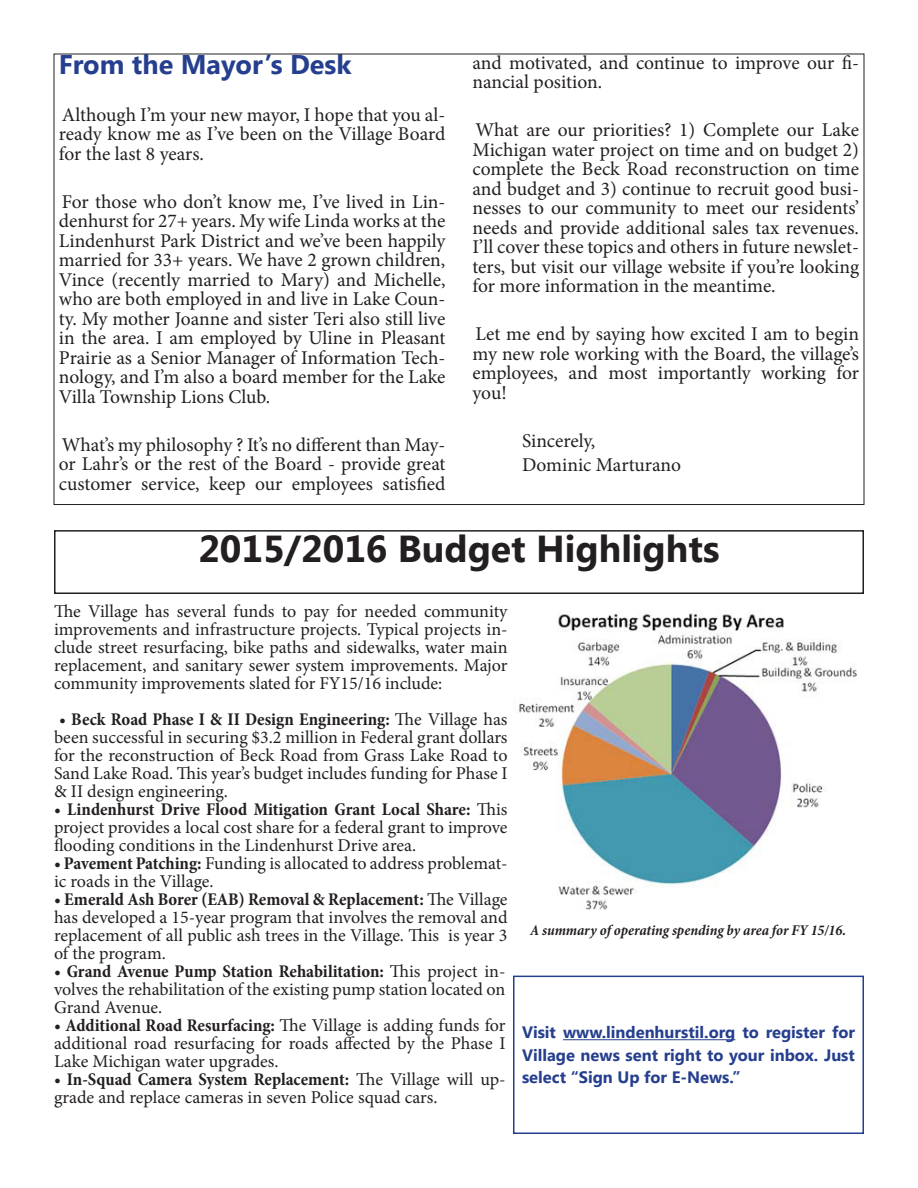
<style>
.page{position:relative;width:918px;height:1188px;background:#fff}
.page>*{position:absolute;margin:0;border:0;box-sizing:border-box;transform-origin:0 0}
.t1{font:700 37.5px "Khmer UI";color:#231f20}
.t2{font:700 27px "Khmer UI";color:#253f8e}
.t3{font:19.5px/19.5px "Minion Pro";letter-spacing:-.005em;color:#231f20;text-align:justify}
.t4{font:18px/18px "Minion Pro";color:#231f20;text-align:justify}
.t5{font:700 16.5px/22.5px "Khmer UI";color:#253f8e;text-align:justify}
.t6{font:italic 700 condensed 15px "Minion Pro";letter-spacing:-.005em;color:#231f20}
.s1{font-weight:700;font-stretch:condensed}
</style>
<div class="page">
<hr style="left:563px;top:1039px;width:172px;height:1px;background:#253f8e">
<div style="left:513px;top:976px;width:351px;height:158px;border:2px solid #253f8e"></div>
<div style="left:54px;top:530px;width:810px;height:64px;border:2px solid #231f20"></div>
<img style="left:519px;top:613px;width:338px;height:297px">
<p class="t2" style="left:59px;top:49px;width:294px">From the Mayor’s Desk</p>
<p class="t3" style="left:59px;top:105px;width:388px">Although I’m your new mayor, I hope that you al&shy;ready know me as I’ve been on the Village Board for the last 8 years.</p>
<p class="t3" style="left:59px;top:192px;width:388px">For those who don’t know me, I’ve lived in Lin&shy;denhurst for 27+ years. My wife Linda works at the Lindenhurst Park District and we’ve been happily married for 33+ years. We have 2 grown children, Vince (recently married to Mary) and Michelle, who are both employed in and live in Lake Coun&shy;ty. My mother Joanne and sister Teri also still live in the area. I am employed by Uline in Pleasant Prairie as a Senior Manager of Information Tech&shy;nology, and I’m also a board member for the Lake Villa Township Lions Club.</p>
<p class="t3" style="left:59px;top:435px;width:388px">What’s my philosophy ? It’s no different than May&shy;or Lahr’s or the rest of the Board - provide great customer service, keep our employees satisfied</p>
<p class="t3" style="left:472px;top:53px;width:388px">and motivated, and continue to improve our fi&shy;nancial position.</p>
<p class="t3" style="left:472px;top:120px;width:388px">What are our priorities? 1) Complete our Lake Michigan water project on time and on budget 2) complete the Beck Road reconstruction on time and budget and 3) continue to recruit good busi&shy;nesses to our community to meet our residents’ needs and provide additional sales tax revenues.<br>I’ll cover these topics and others in future newslet&shy;ters, but visit our village website if you’re looking for more information in the meantime.</p>
<p class="t3" style="left:472px;top:324px;width:388px">Let me end by saying how excited I am to begin my new role working with the Board, the village’s employees, and most importantly working for you!</p>
<p class="t3" style="left:522px;top:431px;width:75px">Sincerely,</p>
<p class="t3" style="left:522px;top:455px;width:161px">Dominic Marturano</p>
<p class="t1" style="left:198px;top:527px;width:523px">2015/2016 Budget Highlights</p>
<p class="t4" style="left:54px;top:602px;width:455px">The Village has several funds to pay for needed community improvements and infrastructure projects. Typical projects in&shy;clude street resurfacing, bike paths and sidewalks, water main replacement, and sanitary sewer system improvements. Major community improvements slated for FY15/16 include:</p>
<p class="t4" style="left:54px;top:710px;width:455px"><span class="s1">• Beck Road Phase I &amp; II Design Engineering:</span> The Village has been successful in securing $3.2 million in Federal grant dollars for the reconstruction of Beck Road from Grass Lake Road to Sand Lake Road. This year’s budget includes funding for Phase I &amp; II design engineering.</p>
<p class="t4" style="left:54px;top:800px;width:455px"><span class="s1">• Lindenhurst Drive Flood Mitigation Grant Local Share:</span> This project provides a local cost share for a federal grant to improve flooding conditions in the Lindenhurst Drive area.</p>
<p class="t4" style="left:54px;top:854px;width:455px"><span class="s1">• Pavement Patching:</span> Funding is allocated to address problemat&shy;ic roads in the Village.</p>
<p class="t4" style="left:54px;top:890px;width:455px"><span class="s1">• Emerald Ash Borer (EAB) Removal &amp; Replacement:</span> The Village has developed a 15-year program that involves the removal and replacement of all public ash trees in the Village. This is year 3 of the program.</p>
<p class="t4" style="left:54px;top:962px;width:453px"><span class="s1">• Grand Avenue Pump Station Rehabilitation:</span> This project in&shy;volves the rehabilitation of the existing pump station located on Grand Avenue.</p>
<p class="t4" style="left:54px;top:1016px;width:453px"><span class="s1">• Additional Road Resurfacing:</span> The Village is adding funds for additional road resurfacing for roads affected by the Phase I Lake Michigan water upgrades.</p>
<p class="t4" style="left:54px;top:1070px;width:453px"><span class="s1">• In-Squad Camera System Replacement:</span> The Village will up&shy;grade and replace cameras in seven Police squad cars.</p>
<p class="t6" style="left:530px;top:920px;width:317px">A summary of operating spending by area for FY 15/16.</p>
<p class="t5" style="left:522px;top:1021px;width:335px">Visit www.lindenhurstil.org to register for Village news sent right to your inbox. Just select “Sign Up for E-News.”</p>
</div>
